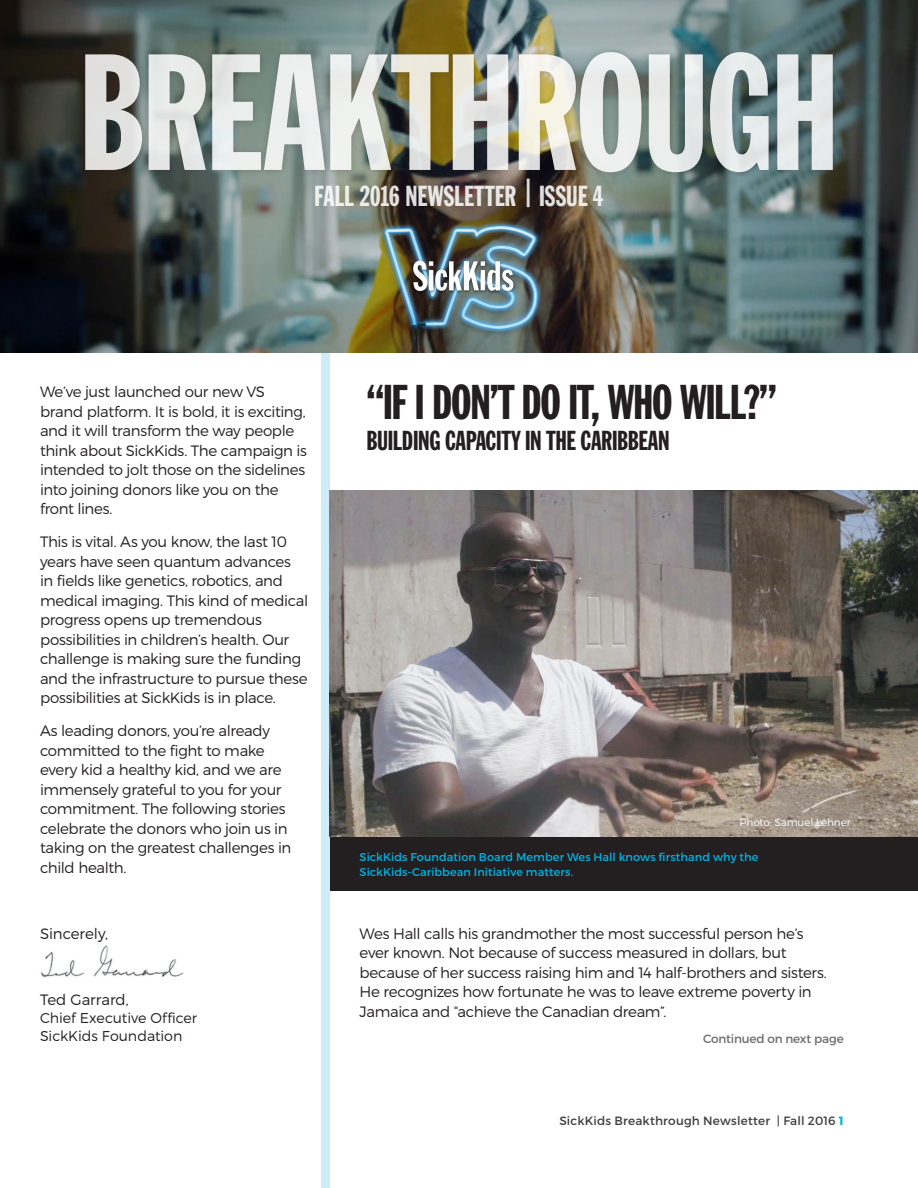
<style>
.page{position:relative;width:918px;height:1188px;background:#fff}
.page>*{position:absolute;margin:0;border:0;box-sizing:border-box;transform-origin:0 0}
.t1{font:162.3px "Franklin Gothic Std Extra Cond";letter-spacing:-.015em;color:#fff}
.t2{font:48px "Franklin Gothic Std Extra Cond";letter-spacing:-.03em;color:#231f20}
.t3{font:28.5px "Franklin Gothic Std Extra Cond";color:#fff}
.t4{font:27px "Franklin Gothic Std Extra Cond";letter-spacing:-.015em;color:#231f20}
.t5{font:300 15px/19.5px "Montserrat";letter-spacing:-.025em;color:#231f20}
.t6{font:300 15px "Montserrat";letter-spacing:-.005em;color:#231f20}
.t7{font:300 14.25px/18px "Montserrat";letter-spacing:-.005em;color:#231f20}
.t8{font:12px "Montserrat";letter-spacing:.015em;color:#3e3e3f}
.t9{font:12px "Montserrat";letter-spacing:-.01em;color:#6c6d70}
.t10{font:11.25px/15px "Montserrat";letter-spacing:.005em;color:#00b3e3}
.t11{font:300 10.5px "Montserrat";letter-spacing:-.01em;color:#fff}
.s1{font-weight:700;color:#00b3e3}
</style>
<div class="page">
<div style="left:330px;top:807px;width:588px;height:84px;background:#231f20"></div>
<div style="left:322px;top:352px;width:8px;height:836px;background:#cdecf7"></div>
<img style="left:1px;top:0;width:917px;height:352px">
<img style="left:40px;top:946px;width:144px;height:32px">
<img style="left:330px;top:491px;width:588px;height:346px">
<div style="left:78px;top:45px;width:762px;height:135px;background:#231f20;opacity:.26"></div>
<img style="left:282px;top:213px;width:354px;height:139px">
<h1 class="t1" style="left:78px;top:26px;width:763px">BREAKTHROUGH</h1>
<h3 class="t3" style="left:315px;top:181px;width:290px">FALL 2016 NEWSLETTER | ISSUE 4</h3>
<p class="t5" style="left:40px;top:382px;width:269px">We’ve just launched our new VS brand platform. It is bold, it is exciting, and it will transform the way people think about SickKids. The campaign is intended to jolt those on the sidelines into joining donors like you on the front lines.</p>
<p class="t5" style="left:40px;top:532px;width:270px">This is vital. As you know, the last 10 years have seen quantum advances<br>in fields like genetics, robotics, and medical imaging. This kind of medical progress opens up tremendous possibilities in children’s health. Our challenge is making sure the funding and the infrastructure to pursue these possibilities at SickKids is in place.</p>
<p class="t5" style="left:40px;top:721px;width:253px">As leading donors, you’re already committed to the fight to make every kid a healthy kid, and we are immensely grateful to you for your commitment. The following stories celebrate the donors who join us in taking on the greatest challenges in child health.</p>
<p class="t6" style="left:40px;top:924px;width:69px">Sincerely,</p>
<p class="t6" style="left:40px;top:990px;width:90px">Ted Garrard,</p>
<p class="t7" style="left:40px;top:1008px;width:159px">Chief Executive Officer<br>SickKids Foundation</p>
<p class="t2" style="left:366px;top:376px;width:412px">“IF I DON’T DO IT, WHO WILL?”</p>
<p class="t4" style="left:366px;top:426px;width:305px">BUILDING CAPACITY IN THE CARIBBEAN</p>
<p class="t11" style="left:740px;top:816px;width:113px">Photo: Samuel Lehner</p>
<p class="t10" style="left:360px;top:850px;width:400px">SickKids Foundation Board Member Wes Hall knows firsthand why the<br>SickKids-Caribbean Initiative matters.</p>
<p class="t5" style="left:360px;top:923px;width:469px">Wes Hall calls his grandmother the most successful person he’s ever known. Not because of success measured in dollars, but because of her success raising him and 14 half-brothers and sisters.<br>He recognizes how fortunate he was to leave extreme poverty in Jamaica and “achieve the Canadian dream”.</p>
<p class="t9" style="left:703px;top:1032px;width:142px">Continued on next page</p>
<p class="t8" style="left:559px;top:1114px;width:286px">SickKids Breakthrough Newsletter | Fall 2016 <span class="s1">1</span></p>
</div>
